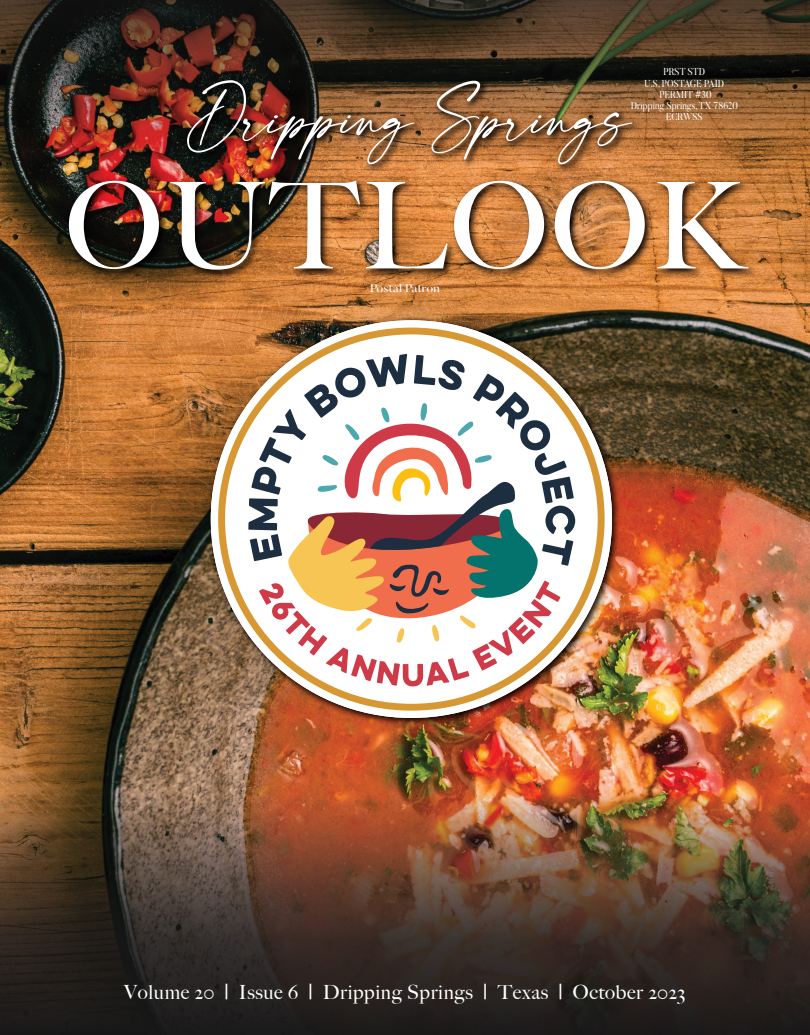
<style>
.page{position:relative;width:810px;height:1035px;background:#fff}
.page>*{position:absolute;margin:0;border:0;box-sizing:border-box;transform-origin:0 0}
.t1{font:500 19.62px "Big Caslon";letter-spacing:.03em;color:#fff}
.t2{font:11.25px "Butler";color:#fff;scale:1.14 1}
.t3{font:10px "Butler";color:#fff;scale:.9 1}
</style>
<div class="page">
<img style="left:0;top:0;width:810px;height:1035px">
<img style="left:205px;top:314px;width:418px;height:416px">
<div style="left:211px;top:320px;width:401px;height:398px;background:#fff;border-radius:50%"></div>
<div style="left:218px;top:328px;width:387px;height:383px;background:#d79834;border-radius:50%"></div>
<div style="left:225px;top:334px;width:373px;height:370px;background:#fff;border-radius:50%"></div>
<svg style="left:248px;top:354px;width:327px;height:333px"></svg>
<img style="left:62px;top:174px;width:699px;height:107px">
<img style="left:69px;top:181px;width:90px;height:88px">
<img style="left:170px;top:181px;width:190px;height:89px">
<svg style="left:366px;top:182px;width:82px;height:86px"></svg>
<svg style="left:454px;top:181px;width:90px;height:88px"></svg>
<img style="left:555px;top:181px;width:90px;height:88px">
<svg style="left:657px;top:182px;width:92px;height:86px"></svg>
<img style="left:181px;top:73px;width:463px;height:104px">
<img style="left:187px;top:80px;width:227px;height:84px">
<img style="left:432px;top:81px;width:200px;height:83px">
<p class="t2" style="left:370px;top:281px;width:63px">Postal Patron</p>
<p class="t3" style="left:664px;top:66px;width:48px">PRST STD</p>
<p class="t3" style="left:644px;top:77px;width:90px">U.S. POSTAGE PAID</p>
<p class="t3" style="left:660px;top:88px;width:59px">PERMIT #30</p>
<p class="t3" style="left:631px;top:99px;width:121px">Dripping Springs, TX 78620</p>
<p class="t3" style="left:666px;top:111px;width:42px">ECRWSS</p>
<p class="t1" style="left:124px;top:976px;width:563px">Volume 20 | Issue 6 | Dripping Springs | Texas | October 2023</p>
</div>
